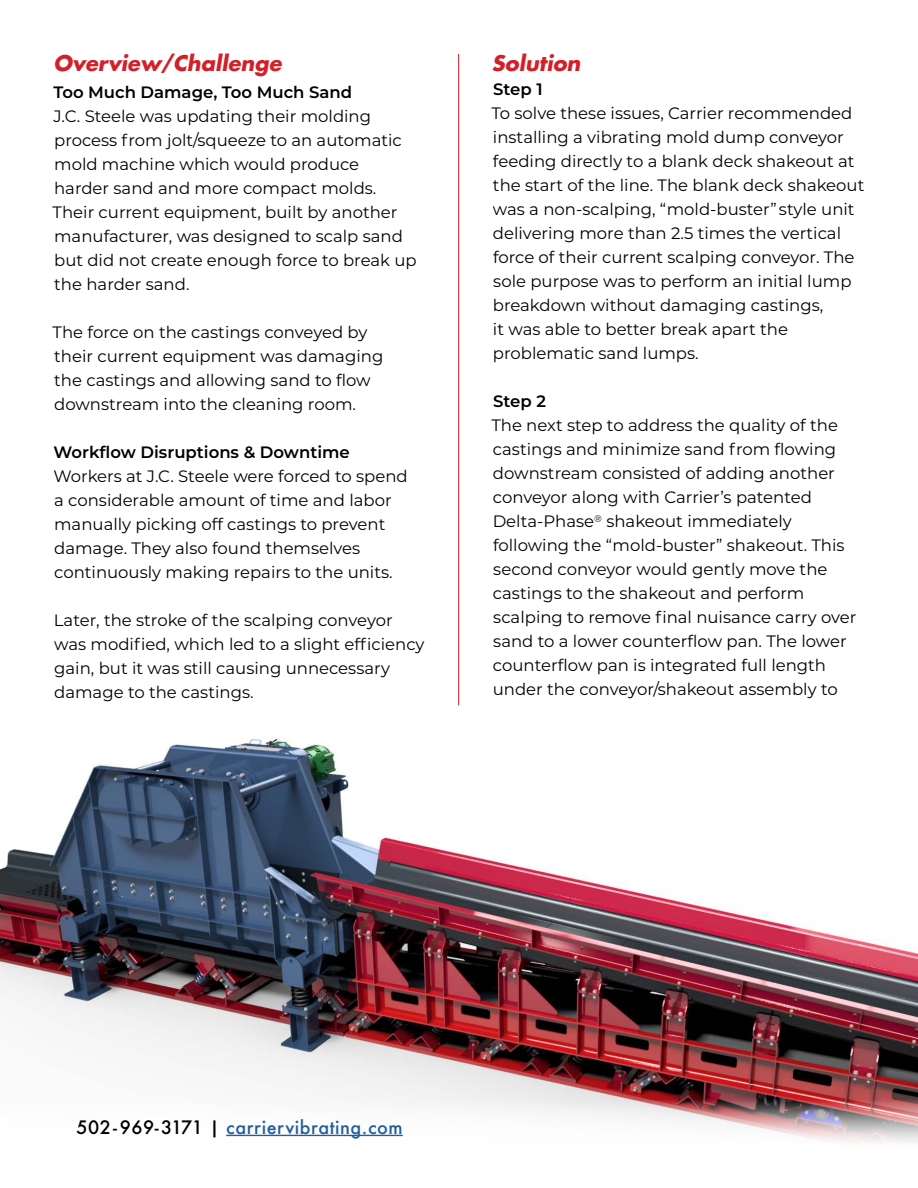
<style>
.page{position:relative;width:918px;height:1188px;background:#fff}
.page>*{position:absolute;margin:0;border:0;box-sizing:border-box;transform-origin:0 0}
.t1{font:italic 700 21px "Futura Std";color:#d32028}
.t2{font:500 18px "Futura";letter-spacing:.03em;color:#215e9e}
.t3{font:16.5px/24px "Montserrat";color:#000}
.t4{font:600 16.5px "Montserrat";color:#000}
.s1{color:#000}
</style>
<div class="page">
<img style="left:0;top:653px;width:918px;height:490px">
<hr style="left:226px;top:1135px;width:177px;height:1px;background:#215e9e">
<hr style="left:458px;top:54px;width:1px;height:651px;background:#d32028">
<p class="t1" style="left:53px;top:49px;width:230px">Overview/Challenge</p>
<p class="t4" style="left:53px;top:81px;width:300px">Too Much Damage, Too Much Sand</p>
<p class="t3" style="left:53px;top:104px;width:366px">J.C. Steele was updating their molding process from jolt/squeeze to an automatic mold machine which would produce harder sand and more compact molds.<br>Their current equipment, built by another manufacturer, was designed to scalp sand but did not create enough force to break up the harder sand.</p>
<p class="t3" style="left:53px;top:320px;width:332px">The force on the castings conveyed by their current equipment was damaging the castings and allowing sand to flow downstream into the cleaning room.</p>
<p class="t4" style="left:54px;top:441px;width:298px">Workflow Disruptions &amp; Downtime</p>
<p class="t3" style="left:53px;top:464px;width:356px">Workers at J.C. Steele were forced to spend a considerable amount of time and labor manually picking off castings to prevent damage. They also found themselves continuously making repairs to the units.</p>
<p class="t3" style="left:54px;top:608px;width:372px">Later, the stroke of the scalping conveyor was modified, which led to a slight efficiency gain, but it was still causing unnecessary damage to the castings.</p>
<p class="t1" style="left:492px;top:49px;width:90px">Solution</p>
<p class="t4" style="left:493px;top:78px;width:51px">Step 1</p>
<p class="t3" style="left:491px;top:101px;width:375px">To solve these issues, Carrier recommended installing a vibrating mold dump conveyor feeding directly to a blank deck shakeout at the start of the line. The blank deck shakeout was a non-scalping, “mold-buster” style unit delivering more than 2.5 times the vertical force of their current scalping conveyor. The sole purpose was to perform an initial lump breakdown without damaging castings,<br>it was able to better break apart the problematic sand lumps.</p>
<p class="t4" style="left:493px;top:390px;width:54px">Step 2</p>
<p class="t3" style="left:491px;top:413px;width:367px">The next step to address the quality of the castings and minimize sand from flowing downstream consisted of adding another conveyor along with Carrier’s patented Delta-Phase<sup>®</sup> shakeout immediately following the “mold-buster” shakeout. This second conveyor would gently move the castings to the shakeout and perform scalping to remove final nuisance carry over sand to a lower counterflow pan. The lower counterflow pan is integrated full length under the conveyor/shakeout assembly to</p>
<p class="t2" style="left:76px;top:1115px;width:328px"><span class="s1">502-969-3171 |</span> carriervibrating.com</p>
</div>
